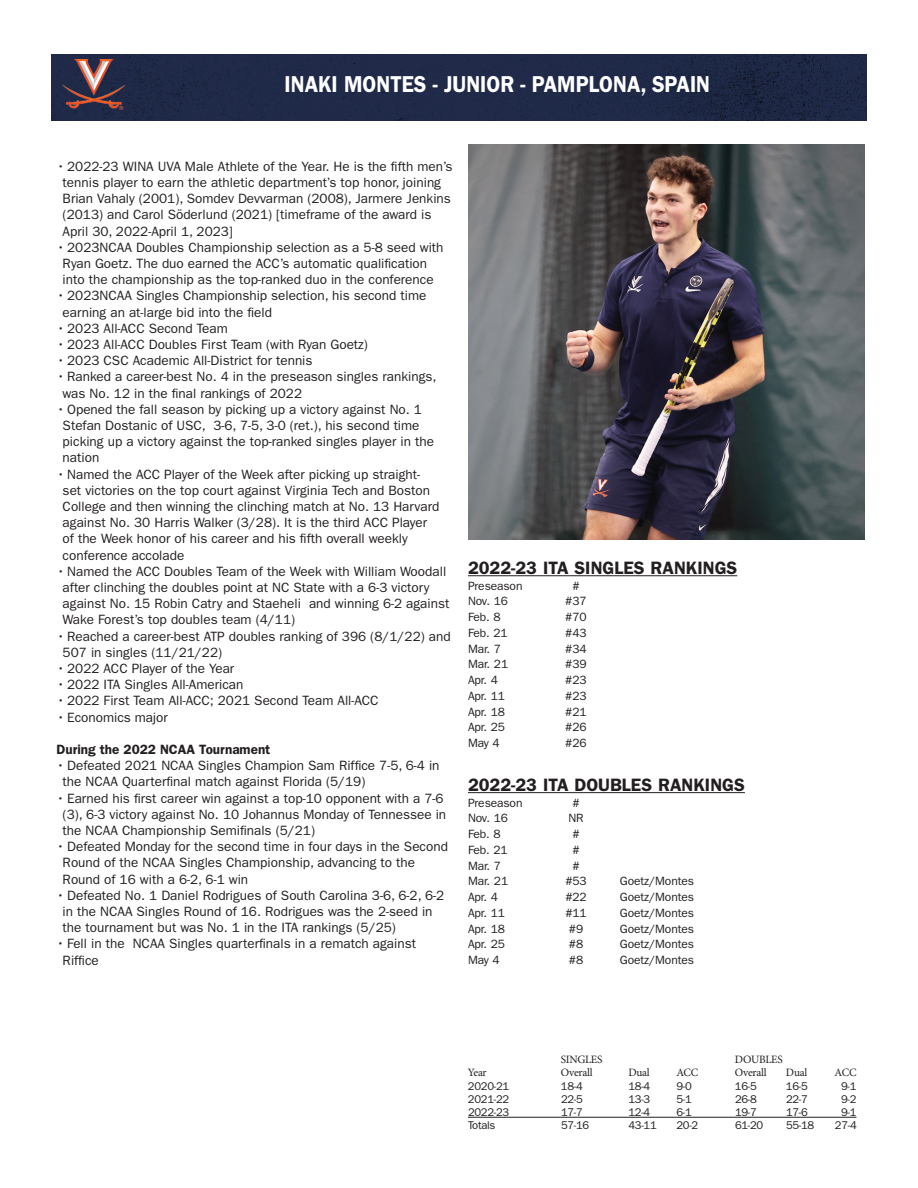
<style>
.page{position:relative;width:918px;height:1188px;background:#fff}
.page>*{position:absolute;margin:0;border:0;box-sizing:border-box;transform-origin:0 0}
.t1{font:600 23.1px "ITC Franklin Gothic Std";color:#fff;scale:.91 1}
.t2{font:600 18px "ITC Franklin Gothic Std";color:#231f20}
.t3{font:13.5px/16.2px "ITC Franklin Gothic Std";color:#231f20}
.t4{font:600 13.5px "ITC Franklin Gothic Std";color:#231f20}
.t5{font:12px "ITC Franklin Gothic Std";letter-spacing:-.01em;color:#231f20}
.t6{font:11.25px "ITC Franklin Gothic Std";letter-spacing:-.025em;color:#231f20}
.t7{font:11.25px "Minion Pro";letter-spacing:-.025em;color:#231f20}
</style>
<div class="page">
<img style="left:51px;top:54px;width:816px;height:67px">
<img style="left:55px;top:59px;width:76px;height:52px">
<hr style="left:468px;top:1117px;width:388px;height:1px;background:#231f20">
<img style="left:468px;top:145px;width:396px;height:394px">
<hr style="left:468px;top:575px;width:269px;height:1px;background:#231f20">
<hr style="left:468px;top:792px;width:277px;height:1px;background:#231f20">
<h1 class="t1" style="left:285px;top:71px;width:469px">INAKI MONTES - JUNIOR - PAMPLONA, SPAIN</h1>
<p class="t3" style="left:63px;top:158px;width:391px;text-indent:-6px">• 2022-23 WINA UVA Male Athlete of the Year. He is the fifth men’s tennis player to earn the athletic department’s top honor, joining Brian Vahaly (2001), Somdev Devvarman (2008), Jarmere Jenkins (2013) and Carol Söderlund (2021) [timeframe of the award is April 30, 2022-April 1, 2023]</p>
<p class="t3" style="left:63px;top:239px;width:382px;text-indent:-6px">• 2023NCAA Doubles Championship selection as a 5-8 seed with<br>Ryan Goetz. The duo earned the ACC’s automatic qualification into the championship as the top-ranked duo in the conference</p>
<p class="t3" style="left:63px;top:288px;width:365px;text-indent:-6px">• 2023NCAA Singles Championship selection, his second time earning an at-large bid into the field</p>
<p class="t3" style="left:57px;top:320px;width:173px">• 2023 All-ACC Second Team</p>
<p class="t3" style="left:57px;top:336px;width:313px">• 2023 All-ACC Doubles First Team (with Ryan Goetz)</p>
<p class="t3" style="left:57px;top:353px;width:257px">• 2023 CSC Academic All-District for tennis</p>
<p class="t3" style="left:63px;top:369px;width:375px;text-indent:-6px">• Ranked a career-best No. 4 in the preseason singles rankings, was No. 12 in the final rankings of 2022</p>
<p class="t3" style="left:63px;top:401px;width:373px;text-indent:-6px">• Opened the fall season by picking up a victory against No. 1<br>Stefan Dostanic of USC, 3-6, 7-5, 3-0 (ret.), his second time picking up a victory against the top-ranked singles player in the nation</p>
<p class="t3" style="left:63px;top:466px;width:378px;text-indent:-6px">• Named the ACC Player of the Week after picking up straight&shy;set victories on the top court against Virginia Tech and Boston College and then winning the clinching match at No. 13 Harvard against No. 30 Harris Walker (3/28). It is the third ACC Player of the Week honor of his career and his fifth overall weekly conference accolade</p>
<p class="t3" style="left:63px;top:563px;width:388px;text-indent:-6px">• Named the ACC Doubles Team of the Week with William Woodall after clinching the doubles point at NC State with a 6-3 victory against No. 15 Robin Catry and Staeheli and winning 6-2 against Wake Forest’s top doubles team (4/11)</p>
<p class="t3" style="left:63px;top:628px;width:390px;text-indent:-6px">• Reached a career-best ATP doubles ranking of 396 (8/1/22) and<br>507 in singles (11/21/22)</p>
<p class="t3" style="left:57px;top:660px;width:179px">• 2022 ACC Player of the Year</p>
<p class="t3" style="left:57px;top:677px;width:188px">• 2022 ITA Singles All-American</p>
<p class="t3" style="left:57px;top:693px;width:323px">• 2022 First Team All-ACC; 2021 Second Team All-ACC</p>
<p class="t3" style="left:57px;top:709px;width:113px">• Economics major</p>
<p class="t4" style="left:57px;top:741px;width:215px">During the 2022 NCAA Tournament</p>
<p class="t3" style="left:63px;top:758px;width:378px;text-indent:-6px">• Defeated 2021 NCAA Singles Champion Sam Riffice 7-5, 6-4 in the NCAA Quarterfinal match against Florida (5/19)</p>
<p class="t3" style="left:63px;top:790px;width:385px;text-indent:-6px">• Earned his first career win against a top-10 opponent with a 7-6 (3), 6-3 victory against No. 10 Johannus Monday of Tennessee in the NCAA Championship Semifinals (5/21)</p>
<p class="t3" style="left:63px;top:839px;width:387px;text-indent:-6px">• Defeated Monday for the second time in four days in the Second<br>Round of the NCAA Singles Championship, advancing to the<br>Round of 16 with a 6-2, 6-1 win</p>
<p class="t3" style="left:63px;top:887px;width:383px;text-indent:-6px">• Defeated No. 1 Daniel Rodrigues of South Carolina 3-6, 6-2, 6-2 in the NCAA Singles Round of 16. Rodrigues was the 2-seed in the tournament but was No. 1 in the ITA rankings (5/25)</p>
<p class="t3" style="left:63px;top:936px;width:355px;text-indent:-6px">• Fell in the NCAA Singles quarterfinals in a rematch against<br>Riffice</p>
<h2 class="t2" style="left:468px;top:557px;width:271px">2022-23 ITA SINGLES RANKINGS</h2>
<p class="t5" style="left:468px;top:579px;width:56px">Preseason</p>
<p class="t5" style="left:572px;top:579px;width:9px">#</p>
<p class="t5" style="left:468px;top:594px;width:42px">Nov. 16</p>
<p class="t5" style="left:565px;top:594px;width:23px">#37</p>
<p class="t5" style="left:468px;top:610px;width:34px">Feb. 8</p>
<p class="t5" style="left:565px;top:610px;width:23px">#70</p>
<p class="t5" style="left:468px;top:626px;width:41px">Feb. 21</p>
<p class="t5" style="left:565px;top:626px;width:23px">#43</p>
<p class="t5" style="left:468px;top:642px;width:35px">Mar. 7</p>
<p class="t5" style="left:565px;top:642px;width:23px">#34</p>
<p class="t5" style="left:468px;top:657px;width:42px">Mar. 21</p>
<p class="t5" style="left:565px;top:657px;width:23px">#39</p>
<p class="t5" style="left:468px;top:673px;width:31px">Apr. 4</p>
<p class="t5" style="left:565px;top:673px;width:23px">#23</p>
<p class="t5" style="left:468px;top:689px;width:39px">Apr. 11</p>
<p class="t5" style="left:565px;top:689px;width:23px">#23</p>
<p class="t5" style="left:468px;top:705px;width:39px">Apr. 18</p>
<p class="t5" style="left:565px;top:705px;width:23px">#21</p>
<p class="t5" style="left:468px;top:720px;width:39px">Apr. 25</p>
<p class="t5" style="left:565px;top:720px;width:23px">#26</p>
<p class="t5" style="left:468px;top:736px;width:33px">May 4</p>
<p class="t5" style="left:565px;top:736px;width:23px">#26</p>
<h2 class="t2" style="left:468px;top:774px;width:278px">2022-23 ITA DOUBLES RANKINGS</h2>
<p class="t5" style="left:468px;top:796px;width:56px">Preseason</p>
<p class="t5" style="left:572px;top:796px;width:9px">#</p>
<p class="t5" style="left:468px;top:811px;width:42px">Nov. 16</p>
<p class="t5" style="left:568px;top:811px;width:17px">NR</p>
<p class="t5" style="left:468px;top:827px;width:34px">Feb. 8</p>
<p class="t5" style="left:572px;top:827px;width:9px">#</p>
<p class="t5" style="left:468px;top:843px;width:41px">Feb. 21</p>
<p class="t5" style="left:572px;top:843px;width:9px">#</p>
<p class="t5" style="left:468px;top:859px;width:35px">Mar. 7</p>
<p class="t5" style="left:572px;top:859px;width:9px">#</p>
<p class="t5" style="left:468px;top:874px;width:42px">Mar. 21</p>
<p class="t5" style="left:565px;top:874px;width:23px">#53</p>
<p class="t5" style="left:620px;top:874px;width:76px">Goetz/Montes</p>
<p class="t5" style="left:468px;top:890px;width:31px">Apr. 4</p>
<p class="t5" style="left:565px;top:890px;width:23px">#22</p>
<p class="t5" style="left:620px;top:890px;width:76px">Goetz/Montes</p>
<p class="t5" style="left:468px;top:906px;width:39px">Apr. 11</p>
<p class="t5" style="left:565px;top:906px;width:23px">#11</p>
<p class="t5" style="left:620px;top:906px;width:76px">Goetz/Montes</p>
<p class="t5" style="left:468px;top:922px;width:39px">Apr. 18</p>
<p class="t5" style="left:569px;top:922px;width:16px">#9</p>
<p class="t5" style="left:620px;top:922px;width:76px">Goetz/Montes</p>
<p class="t5" style="left:468px;top:937px;width:39px">Apr. 25</p>
<p class="t5" style="left:569px;top:937px;width:16px">#8</p>
<p class="t5" style="left:620px;top:937px;width:76px">Goetz/Montes</p>
<p class="t5" style="left:468px;top:953px;width:33px">May 4</p>
<p class="t5" style="left:569px;top:953px;width:16px">#8</p>
<p class="t5" style="left:620px;top:953px;width:76px">Goetz/Montes</p>
<p class="t7" style="left:561px;top:1052px;width:43px">SINGLES</p>
<p class="t7" style="left:735px;top:1052px;width:49px">DOUBLES</p>
<p class="t7" style="left:468px;top:1065px;width:20px">Year</p>
<p class="t7" style="left:561px;top:1065px;width:33px">Overall</p>
<p class="t7" style="left:628px;top:1065px;width:23px">Dual</p>
<p class="t7" style="left:676px;top:1065px;width:23px">ACC</p>
<p class="t7" style="left:735px;top:1065px;width:33px">Overall</p>
<p class="t7" style="left:786px;top:1065px;width:23px">Dual</p>
<p class="t7" style="left:835px;top:1065px;width:23px">ACC</p>
<p class="t6" style="left:468px;top:1079px;width:43px">2020-21</p>
<p class="t6" style="left:561px;top:1079px;width:23px">18-4</p>
<p class="t6" style="left:628px;top:1079px;width:23px">18-4</p>
<p class="t6" style="left:676px;top:1079px;width:17px">9-0</p>
<p class="t6" style="left:735px;top:1079px;width:23px">16-5</p>
<p class="t6" style="left:786px;top:1079px;width:23px">16-5</p>
<p class="t6" style="left:841px;top:1079px;width:17px">9-1</p>
<p class="t6" style="left:468px;top:1092px;width:43px">2021-22</p>
<p class="t6" style="left:561px;top:1092px;width:23px">22-5</p>
<p class="t6" style="left:629px;top:1092px;width:23px">13-3</p>
<p class="t6" style="left:677px;top:1092px;width:17px">5-1</p>
<p class="t6" style="left:735px;top:1092px;width:23px">26-8</p>
<p class="t6" style="left:786px;top:1092px;width:23px">22-7</p>
<p class="t6" style="left:841px;top:1092px;width:17px">9-2</p>
<p class="t6" style="left:468px;top:1106px;width:43px">2022-23</p>
<p class="t6" style="left:561px;top:1106px;width:23px">17-7</p>
<p class="t6" style="left:629px;top:1106px;width:23px">12-4</p>
<p class="t6" style="left:677px;top:1106px;width:17px">6-1</p>
<p class="t6" style="left:735px;top:1106px;width:23px">19-7</p>
<p class="t6" style="left:786px;top:1106px;width:23px">17-6</p>
<p class="t6" style="left:841px;top:1106px;width:17px">9-1</p>
<p class="t6" style="left:468px;top:1119px;width:29px">Totals</p>
<p class="t6" style="left:561px;top:1119px;width:30px">57-16</p>
<p class="t6" style="left:629px;top:1119px;width:30px">43-11</p>
<p class="t6" style="left:677px;top:1119px;width:23px">20-2</p>
<p class="t6" style="left:735px;top:1119px;width:30px">61-20</p>
<p class="t6" style="left:786px;top:1119px;width:30px">55-18</p>
<p class="t6" style="left:835px;top:1119px;width:23px">27-4</p>
</div>
